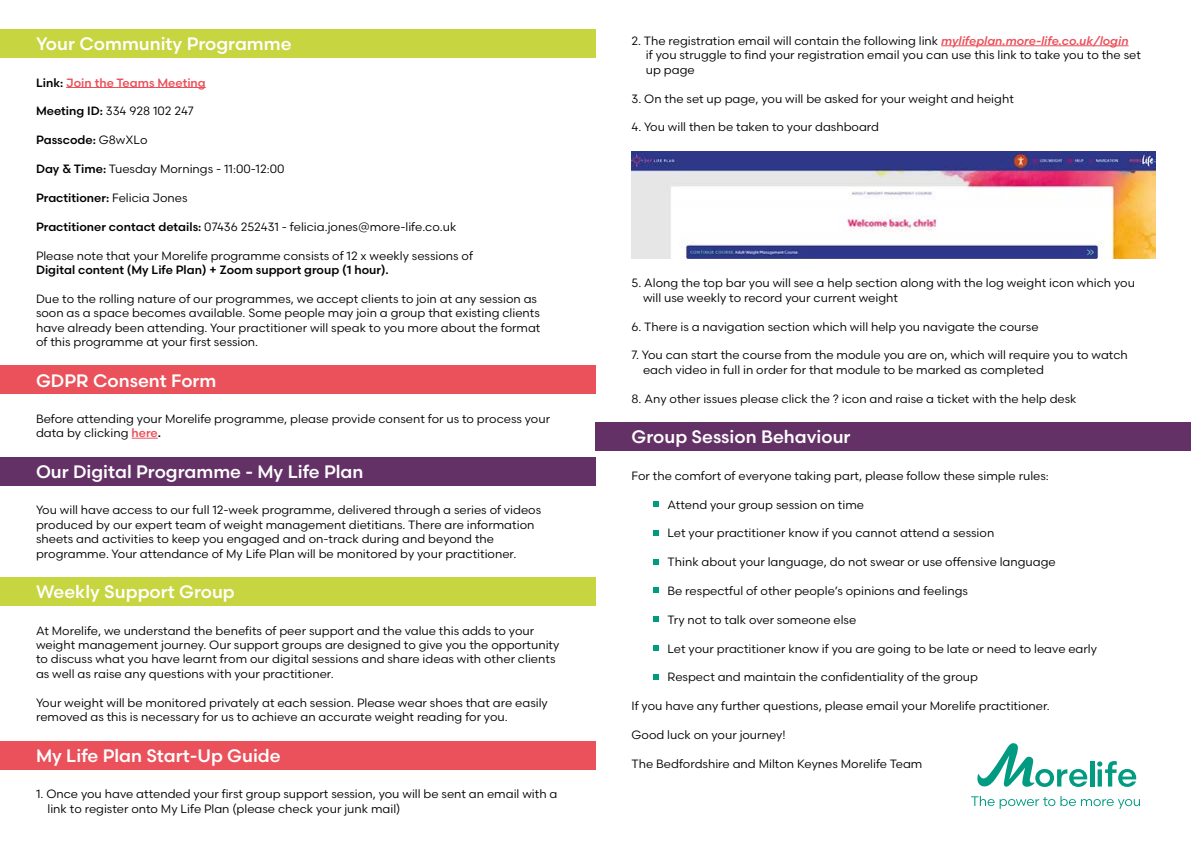
<style>
.page{position:relative;width:1191px;height:842px;background:#fff}
.page>*{position:absolute;margin:0;border:0;box-sizing:border-box;transform-origin:0 0}
.t1{font:500 18px "Scandia";color:#fff}
.t2{font:12px/14.4px "Scandia";color:#000}
.t3{font:500 12px "Scandia";color:#000}
.t4{font:500 12px "Scandia";color:#ea515a}
.s1{color:#000}
.s2{font-weight:500}
.s3{font-weight:400}
.s4{font-weight:500;color:#ea515a}
.s5{font-weight:500;font-style:italic;color:#ea515a}
</style>
<div class="page">
<img style="left:632px;top:152px;width:523px;height:107px">
<div style="left:595px;top:422px;width:596px;height:29px;background:#643167"></div>
<hr style="left:66px;top:87px;width:140px;height:1px;background:#ea515a">
<div style="left:0;top:29px;width:595px;height:29px;background:#c7d540"></div>
<div style="left:0;top:457px;width:595px;height:28px;background:#643167"></div>
<div style="left:0;top:577px;width:595px;height:29px;background:#c7d540"></div>
<div style="left:0;top:741px;width:595px;height:28px;background:#ea515a"></div>
<svg style="left:132px;top:438px;width:26px;height:1px"></svg>
<div style="left:0;top:366px;width:595px;height:28px;background:#ea515a"></div>
<hr style="left:941px;top:45px;width:187px;height:1px;background:#ea515a">
<svg style="left:653px;top:501px;width:6px;height:6px"></svg>
<svg style="left:653px;top:530px;width:6px;height:6px"></svg>
<svg style="left:653px;top:559px;width:6px;height:5px"></svg>
<svg style="left:653px;top:587px;width:6px;height:6px"></svg>
<svg style="left:653px;top:616px;width:6px;height:6px"></svg>
<svg style="left:653px;top:645px;width:6px;height:6px"></svg>
<svg style="left:653px;top:674px;width:6px;height:6px"></svg>
<svg style="left:977px;top:743px;width:110px;height:44px"></svg>
<hr style="left:1090px;top:761px;width:4px;height:25px;background:#009b80">
<svg style="left:1097px;top:761px;width:39px;height:26px"></svg>
<svg style="left:971px;top:796px;width:169px;height:13px"></svg>
<h1 class="t1" style="left:36px;top:33px;width:257px">Your Community Programme</h1>
<p class="t4" style="left:36px;top:75px;width:171px"><span class="s1">Link:</span> Join the Teams Meeting</p>
<p class="t2" style="left:36px;top:104px;width:159px"><span class="s2">Meeting ID:</span> 334 928 102 247</p>
<p class="t3" style="left:36px;top:133px;width:113px">Passcode: <span class="s3">G8wXLo</span></p>
<p class="t2" style="left:36px;top:162px;width:250px"><span class="s2">Day &amp; Time:</span> Tuesday Mornings - 11:00-12:00</p>
<p class="t3" style="left:36px;top:190px;width:153px">Practitioner: <span class="s3">Felicia Jones</span></p>
<p class="t2" style="left:36px;top:219px;width:422px"><span class="s2">Practitioner contact details:</span> 07436 252431 - felicia.jones@more-life.co.uk</p>
<p class="t2" style="left:36px;top:248px;width:438px">Please note that your Morelife programme consists of 12 x weekly sessions of</p>
<p class="t3" style="left:36px;top:262px;width:354px">Digital content (My Life Plan) + Zoom support group (1 hour).</p>
<p class="t2" style="left:36px;top:291px;width:506px">Due to the rolling nature of our programmes, we accept clients to join at any session as soon as a space becomes available. Some people may join a group that existing clients have already been attending. Your practitioner will speak to you more about the format of this programme at your first session.</p>
<h1 class="t1" style="left:36px;top:369px;width:182px">GDPR Consent Form</h1>
<p class="t2" style="left:36px;top:411px;width:515px">Before attending your Morelife programme, please provide consent for us to process your data by clicking <span class="s4">here</span><span class="s2">.</span></p>
<h1 class="t1" style="left:36px;top:460px;width:329px">Our Digital Programme - My Life Plan</h1>
<p class="t2" style="left:36px;top:503px;width:506px">You will have access to our full 12-week programme, delivered through a series of videos produced by our expert team of weight management dietitians. There are information sheets and activities to keep you engaged and on-track during and beyond the programme. Your attendance of My Life Plan will be monitored by your practitioner.</p>
<h1 class="t1" style="left:36px;top:581px;width:200px">Weekly Support Group</h1>
<p class="t2" style="left:36px;top:623px;width:525px">At Morelife, we understand the benefits of peer support and the value this adds to your weight management journey. Our support groups are designed to give you the opportunity to discuss what you have learnt from our digital sessions and share ideas with other clients as well as raise any questions with your practitioner.</p>
<p class="t2" style="left:36px;top:695px;width:513px">Your weight will be monitored privately at each session. Please wear shoes that are easily removed as this is necessary for us to achieve an accurate weight reading for you.</p>
<h1 class="t1" style="left:36px;top:744px;width:246px">My Life Plan Start-Up Guide</h1>
<p class="t2" style="left:48px;top:786px;width:511px;text-indent:-12px">1. Once you have attended your first group support session, you will be sent an email with a link to register onto My Life Plan (please check your junk mail)</p>
<p class="t2" style="left:646px;top:33px;width:496px;text-indent:-14px">2. The registration email will contain the following link <span class="s5">mylifeplan.more-life.co.uk/login<br></span>if you struggle to find your registration email you can use this link to take you to the set up page</p>
<p class="t2" style="left:631px;top:91px;width:384px">3. On the set up page, you will be asked for your weight and height</p>
<p class="t2" style="left:631px;top:120px;width:249px">4. You will then be taken to your dashboard</p>
<p class="t2" style="left:643px;top:276px;width:493px;text-indent:-12px">5. Along the top bar you will see a help section along with the log weight icon which you will use weekly to record your current weight</p>
<p class="t2" style="left:631px;top:319px;width:408px">6. There is a navigation section which will help you navigate the course</p>
<p class="t2" style="left:643px;top:348px;width:486px;text-indent:-12px">7. You can start the course from the module you are on, which will require you to watch each video in full in order for that module to be marked as completed</p>
<p class="t2" style="left:631px;top:391px;width:446px">8. Any other issues please click the ? icon and raise a ticket with the help desk</p>
<h1 class="t1" style="left:631px;top:426px;width:220px">Group Session Behaviour</h1>
<p class="t2" style="left:631px;top:468px;width:419px">For the comfort of everyone taking part, please follow these simple rules:</p>
<p class="t2" style="left:667px;top:497px;width:198px">Attend your group session on time</p>
<p class="t2" style="left:667px;top:526px;width:328px">Let your practitioner know if you cannot attend a session</p>
<p class="t2" style="left:667px;top:555px;width:390px">Think about your language, do not swear or use offensive language</p>
<p class="t2" style="left:667px;top:583px;width:302px">Be respectful of other people’s opinions and feelings</p>
<p class="t2" style="left:667px;top:612px;width:190px">Try not to talk over someone else</p>
<p class="t2" style="left:667px;top:641px;width:431px">Let your practitioner know if you are going to be late or need to leave early</p>
<p class="t2" style="left:667px;top:670px;width:312px">Respect and maintain the confidentiality of the group</p>
<p class="t2" style="left:631px;top:699px;width:420px">If you have any further questions, please email your Morelife practitioner.</p>
<p class="t2" style="left:631px;top:727px;width:156px">Good luck on your journey!</p>
<p class="t2" style="left:631px;top:756px;width:292px">The Bedfordshire and Milton Keynes Morelife Team</p>
</div>
